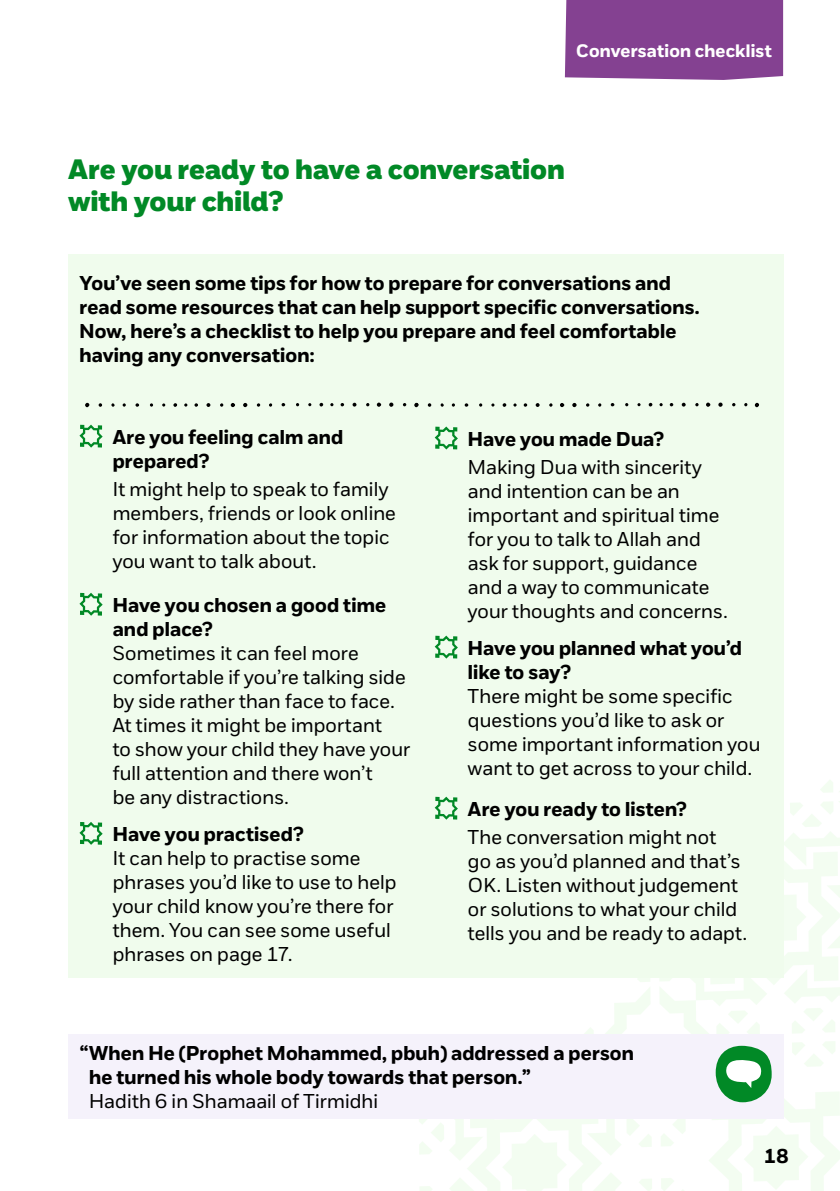
<style>
.page{position:relative;width:840px;height:1191px;background:#fff}
.page>*{position:absolute;margin:0;border:0;box-sizing:border-box;transform-origin:0 0}
.Standfirst_heading_2{font:28px/32px "NSPCC Headline";letter-spacing:.005em;color:#018926}
.Bullet_FINAL_Brush_1{font:20px/24px "NSPCC";letter-spacing:.005em;color:#000}
.Body_16_19{font:700 20px/24px "NSPCC";letter-spacing:.01em;color:#000}
.Tip_Heading_16_19{font:700 20px/24px "NSPCC";letter-spacing:.01em;color:#000}
.Body_16_19-2{font:20px/24px "NSPCC";letter-spacing:.005em;color:#000}
.t1{font:700 18px "NSPCC";letter-spacing:.015em;color:#fff}
.s1{font-weight:700}
.s2{font-weight:400}
</style>
<div class="page">
<svg style="left:820px;top:780px;width:13px;height:12px"></svg>
<svg style="left:419px;top:1119px;width:232px;height:72px"></svg>
<svg style="left:584px;top:978px;width:66px;height:56px"></svg>
<div style="left:564px;top:0;width:218px;height:80px;background:#844191"></div>
<div style="left:68px;top:254px;width:714px;height:724px;background:#f0fced"></div>
<svg style="left:79px;top:424px;width:24px;height:23px"></svg>
<svg style="left:79px;top:593px;width:24px;height:23px"></svg>
<svg style="left:79px;top:822px;width:24px;height:23px"></svg>
<svg style="left:434px;top:426px;width:23px;height:23px"></svg>
<svg style="left:434px;top:635px;width:23px;height:23px"></svg>
<svg style="left:434px;top:796px;width:23px;height:23px"></svg>
<svg style="left:85px;top:403px;width:4px;height:4px"></svg>
<svg style="left:243px;top:403px;width:4px;height:4px"></svg>
<svg style="left:230px;top:403px;width:5px;height:4px"></svg>
<svg style="left:206px;top:403px;width:4px;height:4px"></svg>
<svg style="left:173px;top:403px;width:4px;height:4px"></svg>
<svg style="left:98px;top:403px;width:4px;height:4px"></svg>
<svg style="left:135px;top:403px;width:4px;height:4px"></svg>
<svg style="left:194px;top:403px;width:4px;height:4px"></svg>
<svg style="left:257px;top:403px;width:3px;height:4px"></svg>
<svg style="left:220px;top:403px;width:3px;height:4px"></svg>
<svg style="left:269px;top:403px;width:3px;height:4px"></svg>
<svg style="left:150px;top:403px;width:3px;height:4px"></svg>
<svg style="left:122px;top:403px;width:4px;height:4px"></svg>
<svg style="left:389px;top:402px;width:4px;height:5px"></svg>
<svg style="left:376px;top:402px;width:5px;height:5px"></svg>
<svg style="left:352px;top:403px;width:4px;height:4px"></svg>
<svg style="left:319px;top:403px;width:4px;height:3px"></svg>
<svg style="left:281px;top:403px;width:4px;height:3px"></svg>
<svg style="left:340px;top:403px;width:4px;height:3px"></svg>
<svg style="left:414px;top:403px;width:4px;height:4px"></svg>
<svg style="left:572px;top:403px;width:4px;height:4px"></svg>
<svg style="left:560px;top:403px;width:4px;height:4px"></svg>
<svg style="left:535px;top:403px;width:4px;height:4px"></svg>
<svg style="left:502px;top:403px;width:4px;height:4px"></svg>
<svg style="left:427px;top:403px;width:4px;height:4px"></svg>
<svg style="left:464px;top:403px;width:4px;height:4px"></svg>
<svg style="left:523px;top:403px;width:4px;height:4px"></svg>
<svg style="left:586px;top:403px;width:3px;height:4px"></svg>
<svg style="left:598px;top:403px;width:3px;height:4px"></svg>
<svg style="left:479px;top:403px;width:3px;height:4px"></svg>
<svg style="left:451px;top:403px;width:4px;height:4px"></svg>
<svg style="left:718px;top:402px;width:4px;height:5px"></svg>
<svg style="left:706px;top:402px;width:4px;height:5px"></svg>
<svg style="left:681px;top:403px;width:4px;height:4px"></svg>
<svg style="left:754px;top:403px;width:4px;height:4px"></svg>
<div style="left:68px;top:1034px;width:714px;height:85px;background:#f5f2fb"></div>
<svg style="left:660px;top:800px;width:179px;height:391px"></svg>
<p class="t1" style="left:575px;top:39px;width:197px">Conversation checklist</p>
<p class="Standfirst_heading_2" style="left:68px;top:153px;width:498px">Are you ready to have a conversation with your child?</p>
<p class="Body_16_19" style="left:79px;top:271px;width:621px">You’ve seen some tips for how to prepare for conversations and read some resources that can help support specific conversations.<br>Now, here’s a checklist to help you prepare and feel comfortable having any conversation:</p>
<p class="Body_16_19" style="left:113px;top:424px;width:232px">Are you feeling calm and prepared?</p>
<p class="Body_16_19-2" style="left:113px;top:476px;width:284px">It might help to speak to family members, friends or look online for information about the topic you want to talk about.</p>
<p class="Bullet_FINAL_Brush_1" style="left:113px;top:592px;width:299px"><span class="s1">Have you chosen a good time and place?<br></span>Sometimes it can feel more comfortable if you’re talking side by side rather than face to face.<br>At times it might be important<br>to show your child they have your full attention and there won’t<br>be any distractions.</p>
<p class="Bullet_FINAL_Brush_1" style="left:113px;top:821px;width:285px"><span class="s1">Have you practised?<br></span>It can help to practise some phrases you’d like to use to help your child know you’re there for them. You can see some useful phrases on page 17.</p>
<p class="Bullet_FINAL_Brush_1" style="left:467px;top:424px;width:235px;line-height:28px"><span class="s1">Have you made Dua?<br></span>Making Dua with sincerity</p>
<p class="Bullet_FINAL_Brush_1" style="left:467px;top:478px;width:261px">and intention can be an important and spiritual time for you to talk to Allah and ask for support, guidance and a way to communicate your thoughts and concerns.</p>
<p class="Bullet_FINAL_Brush_1" style="left:467px;top:635px;width:294px"><span class="s1">Have you planned what you’d like to say?<br></span>There might be some specific questions you’d like to ask or some important information you want to get across to your child.</p>
<p class="Bullet_FINAL_Brush_1" style="left:467px;top:794px;width:249px;line-height:28px"><span class="s1">Are you ready to listen?<br></span>The conversation might not</p>
<p class="Bullet_FINAL_Brush_1" style="left:467px;top:848px;width:280px">go as you’d planned and that’s<br>OK. Listen without judgement or solutions to what your child tells you and be ready to adapt.</p>
<p class="Tip_Heading_16_19" style="left:89px;top:1040px;width:546px;text-indent:-10px">“When He (Prophet Mohammed, pbuh) addressed a person he turned his whole body towards that person.”<br><span class="s2">Hadith 6 in Shamaail of Tirmidhi</span></p>
<p class="Body_16_19" style="left:763px;top:1143px;width:26px">18</p>
</div>
